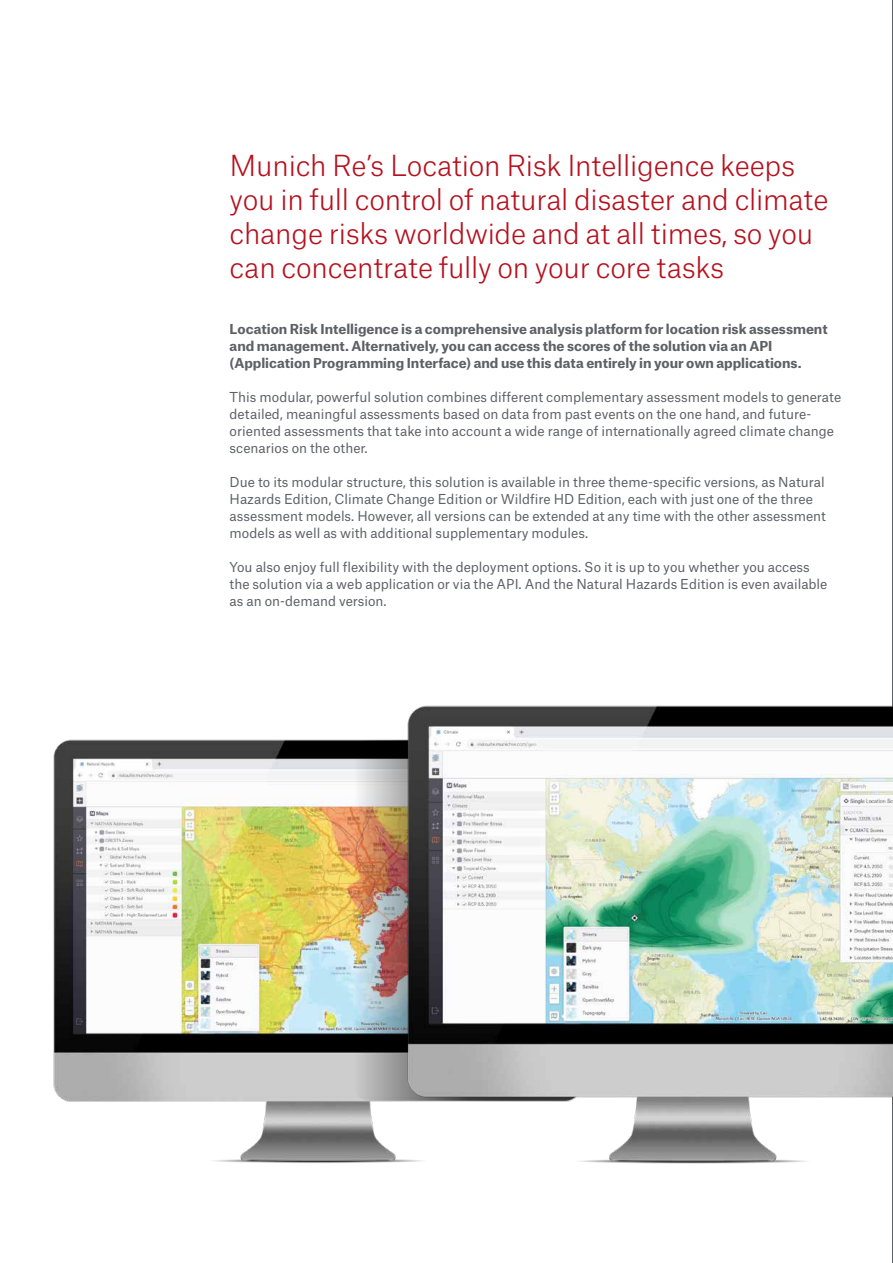
<style>
.page{position:relative;width:893px;height:1263px;background:#fff}
.page>*{position:absolute;margin:0;border:0;box-sizing:border-box;transform-origin:0 0}
.t1{font:300 27.75px/34px "Munich Re";letter-spacing:-.01em;color:#b6101d}
.t2{font:13.2px/17px "Munich Re";color:#5d6166}
.t3{font:700 13.2px/17px "Munich Re";color:#5d6166}
</style>
<div class="page">
<svg style="left:892px;top:0;width:1px;height:1263px"></svg>
<img style="left:54px;top:739px;width:353px;height:424px">
<img style="left:352px;top:740px;width:229px;height:361px;border-radius:17px">
<img style="left:407px;top:705px;width:485px;height:459px">
<h1 class="t1" style="left:230px;top:145px;width:600px">Munich Re’s Location Risk Intelligence keeps you in full control of natural disaster and climate change risks worldwide and at all times, so you can concentrate fully on your core tasks</h1>
<p class="t3" style="left:230px;top:319px;width:600px">Location Risk Intelligence is a comprehensive analysis platform for location risk assessment and management. Alternatively, you can access the scores of the solution via an API (Application Programming Interface) and use this data entirely in your own applications.</p>
<p class="t2" style="left:230px;top:387px;width:613px">This modular, powerful solution combines different complementary assessment models to generate detailed, meaningful assessments based on data from past events on the one hand, and future&shy;oriented assessments that take into account a wide range of internationally agreed climate change scenarios on the other.</p>
<p class="t2" style="left:230px;top:472px;width:598px">Due to its modular structure, this solution is available in three theme-specific versions, as Natural Hazards Edition, Climate Change Edition or Wildfire HD Edition, each with just one of the three assessment models. However, all versions can be extended at any time with the other assessment models as well as with additional supplementary modules.</p>
<p class="t2" style="left:230px;top:557px;width:599px">You also enjoy full flexibility with the deployment options. So it is up to you whether you access the solution via a web application or via the API. And the Natural Hazards Edition is even available as an on-demand version.</p>
</div>
